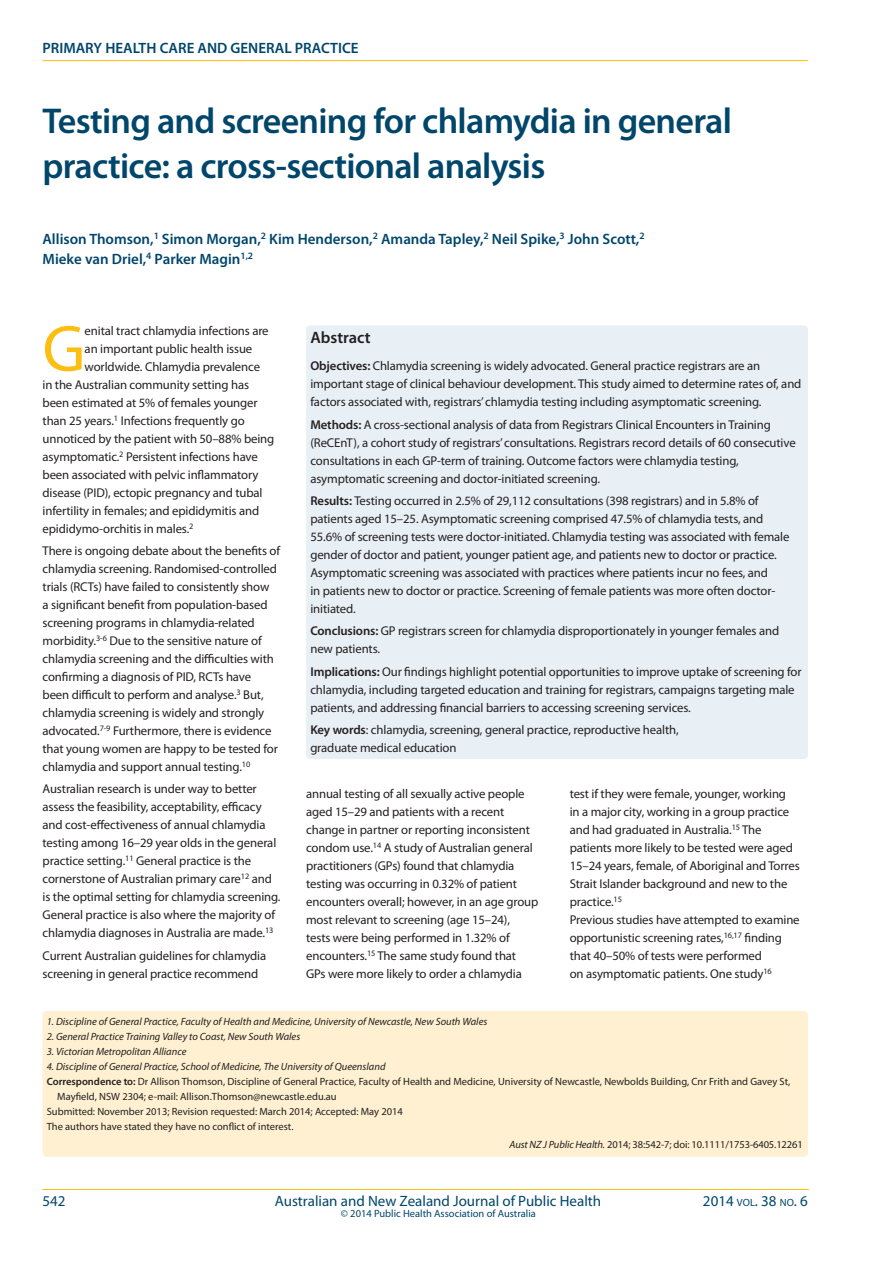
<style>
.page{position:relative;width:893px;height:1263px;background:#fff}
.page>*{position:absolute;margin:0;border:0;box-sizing:border-box;transform-origin:0 0}
.t1{font:66.15px "Myriad Pro";color:#fdbe12}
.t2{font:600 36px/45px "Myriad Pro";letter-spacing:-.02em;color:#00466b}
.t3{font:600 16.5px "Myriad Pro";color:#231f20}
.t4{font:600 15px/19.5px "Myriad Pro";color:#00466b}
.t5{font:15px "Myriad Pro";color:#00466b}
.t6{font:15px "Myriad Pro";color:#00466b}
.t7{font:12.75px/18px "Myriad Pro";letter-spacing:-.01em;color:#231f20}
.t8{font:10.5px "Myriad Pro";color:#231f20}
.t9{font:italic 10.5px "Myriad Pro";color:#231f20}
.t10{font:10.5px "Myriad Pro";color:#00466b}
.s1{font-weight:600}
.s2{font-style:italic}
.s3{font-size:10.5px}
</style>
<div class="page">
<hr style="left:43px;top:1189px;width:766px;height:1px;background:#fdbe12">
<div style="left:43px;top:1011px;width:765px;height:146px;background:#fef0d0;border-radius:4px"></div>
<div style="left:306px;top:325px;width:502px;height:434px;background:#e8f0f5;border-radius:4px"></div>
<hr style="left:43px;top:60px;width:765px;height:1px;background:#fdbe12">
<p class="t4" style="left:43px;top:37px;width:317px">PRIMARY HEALTH CARE AND GENERAL PRACTICE</p>
<h2 class="t2" style="left:43px;top:98px;width:691px">Testing and screening for chlamydia in general practice: a cross-sectional analysis</h2>
<p class="t4" style="left:43px;top:229px;width:604px">Allison Thomson,<sup>1</sup> Simon Morgan,<sup>2</sup> Kim Henderson,<sup>2</sup> Amanda Tapley,<sup>2</sup> Neil Spike,<sup>3</sup> John Scott,<sup>2<br></sup>Mieke van Driel,<sup>4</sup> Parker Magin<sup>1,2</sup></p>
<h1 class="t1" style="left:43px;top:308px;width:44px">G</h1>
<p class="t7" style="left:85px;top:321px;width:186px">enital tract chlamydia infections are</p>
<p class="t7" style="left:85px;top:339px;width:169px">an important public health issue</p>
<p class="t7" style="left:85px;top:357px;width:177px">worldwide. Chlamydia prevalence</p>
<p class="t7" style="left:43px;top:375px;width:208px">in the Australian community setting has</p>
<p class="t7" style="left:43px;top:393px;width:217px">been estimated at 5% of females younger</p>
<p class="t7" style="left:43px;top:411px;width:204px">than 25 years.<sup>1</sup> Infections frequently go</p>
<p class="t7" style="left:43px;top:429px;width:233px">unnoticed by the patient with 50–88% being</p>
<p class="t7" style="left:43px;top:447px;width:217px">asymptomatic.<sup>2</sup> Persistent infections have</p>
<p class="t7" style="left:43px;top:465px;width:217px">been associated with pelvic inflammatory</p>
<p class="t7" style="left:43px;top:483px;width:222px">disease (PID), ectopic pregnancy and tubal</p>
<p class="t7" style="left:43px;top:501px;width:218px">infertility in females; and epididymitis and</p>
<p class="t7" style="left:43px;top:519px;width:152px">epididymo-orchitis in males.<sup>2</sup></p>
<p class="t7" style="left:43px;top:542px;width:239px">There is ongoing debate about the benefits of chlamydia screening. Randomised-controlled trials (RCTs) have failed to consistently show<br>a significant benefit from population-based screening programs in chlamydia-related morbidity.<sup>3-6</sup> Due to the sensitive nature of chlamydia screening and the difficulties with confirming a diagnosis of PID, RCTs have been difficult to perform and analyse.<sup>3</sup> But, chlamydia screening is widely and strongly advocated.<sup>7-9</sup> Furthermore, there is evidence that young women are happy to be tested for chlamydia and support annual testing.<sup>10</sup></p>
<p class="t7" style="left:43px;top:780px;width:240px">Australian research is under way to better assess the feasibility, acceptability, efficacy and cost-effectiveness of annual chlamydia testing among 16–29 year olds in the general practice setting.<sup>11</sup> General practice is the cornerstone of Australian primary care<sup>12</sup> and is the optimal setting for chlamydia screening.<br>General practice is also where the majority of chlamydia diagnoses in Australia are made.<sup>13</sup></p>
<p class="t7" style="left:43px;top:946px;width:225px">Current Australian guidelines for chlamydia screening in general practice recommend</p>
<p class="t3" style="left:310px;top:327px;width:62px">Abstract</p>
<p class="t7" style="left:310px;top:357px;width:493px"><span class="s1">Objectives:</span> Chlamydia screening is widely advocated. General practice registrars are an important stage of clinical behaviour development. This study aimed to determine rates of, and factors associated with, registrars’ chlamydia testing including asymptomatic screening.</p>
<p class="t7" style="left:310px;top:415px;width:487px"><span class="s1">Methods:</span> A cross-sectional analysis of data from Registrars Clinical Encounters in Training (ReCEnT), a cohort study of registrars’ consultations. Registrars record details of 60 consecutive consultations in each GP-term of training. Outcome factors were chlamydia testing, asymptomatic screening and doctor-initiated screening.</p>
<p class="t7" style="left:310px;top:491px;width:481px"><span class="s1">Results:</span> Testing occurred in 2.5% of 29,112 consultations (398 registrars) and in 5.8% of patients aged 15–25. Asymptomatic screening comprised 47.5% of chlamydia tests, and 55.6% of screening tests were doctor-initiated. Chlamydia testing was associated with female gender of doctor and patient, younger patient age, and patients new to doctor or practice.<br>Asymptomatic screening was associated with practices where patients incur no fees, and<br>in patients new to doctor or practice. Screening of female patients was more often doctor&shy;initiated.</p>
<p class="t7" style="left:310px;top:622px;width:470px"><span class="s1">Conclusions:</span> GP registrars screen for chlamydia disproportionately in younger females and new patients.</p>
<p class="t7" style="left:310px;top:662px;width:493px"><span class="s1">Implications:</span> Our findings highlight potential opportunities to improve uptake of screening for chlamydia, including targeted education and training for registrars, campaigns targeting male patients, and addressing financial barriers to accessing screening services.</p>
<p class="t7" style="left:310px;top:720px;width:370px"><span class="s1">Key words</span>: chlamydia, screening, general practice, reproductive health, graduate medical education</p>
<p class="t7" style="left:306px;top:784px;width:234px">annual testing of all sexually active people aged 15–29 and patients with a recent change in partner or reporting inconsistent condom use.<sup>14</sup> A study of Australian general practitioners (GPs) found that chlamydia testing was occurring in 0.32% of patient encounters overall; however, in an age group most relevant to screening (age 15–24),<br>tests were being performed in 1.32% of encounters.<sup>15</sup> The same study found that GPs were more likely to order a chlamydia</p>
<p class="t7" style="left:570px;top:784px;width:232px">test if they were female, younger, working<br>in a major city, working in a group practice and had graduated in Australia.<sup>15</sup> The patients more likely to be tested were aged 15–24 years, female, of Aboriginal and Torres Strait Islander background and new to the practice.<sup>15<br></sup>Previous studies have attempted to examine opportunistic screening rates,<sup>16,17</sup> finding that 40–50% of tests were performed<br>on asymptomatic patients. One study<sup>16</sup></p>
<p class="t9" style="left:47px;top:1015px;width:442px">1. Discipline of General Practice, Faculty of Health and Medicine, University of Newcastle, New South Wales</p>
<p class="t9" style="left:47px;top:1030px;width:255px">2. General Practice Training Valley to Coast, New South Wales</p>
<p class="t9" style="left:47px;top:1045px;width:141px">3. Victorian Metropolitan Alliance</p>
<p class="t9" style="left:47px;top:1060px;width:340px">4. Discipline of General Practice, School of Medicine, The University of Queensland</p>
<p class="t8" style="left:47px;top:1075px;width:745px"><span class="s1">Correspondence to:</span> Dr Allison Thomson, Discipline of General Practice, Faculty of Health and Medicine, University of Newcastle, Newbolds Building, Cnr Frith and Gavey St,</p>
<p class="t8" style="left:57px;top:1090px;width:281px">Mayfield, NSW 2304; e-mail: Allison.Thomson@newcastle.edu.au</p>
<p class="t8" style="left:47px;top:1105px;width:358px">Submitted: November 2013; Revision requested: March 2014; Accepted: May 2014</p>
<p class="t8" style="left:47px;top:1120px;width:248px">The authors have stated they have no conflict of interest.</p>
<p class="t8" style="left:510px;top:1138px;width:295px"><span class="s2">Aust NZ J Public Health.</span> 2014; 38:542-7; doi: 10.1111/1753-6405.12261</p>
<p class="t6" style="left:43px;top:1192px;width:25px">542</p>
<p class="t5" style="left:275px;top:1192px;width:328px">Australian and New Zealand Journal of Public Health</p>
<p class="t6" style="left:703px;top:1192px;width:106px">2014 <span class="s3">VOL</span>. 38 <span class="s3">NO</span>. 6</p>
<p class="t10" style="left:341px;top:1207px;width:196px">© 2014 Public Health Association of Australia</p>
</div>
